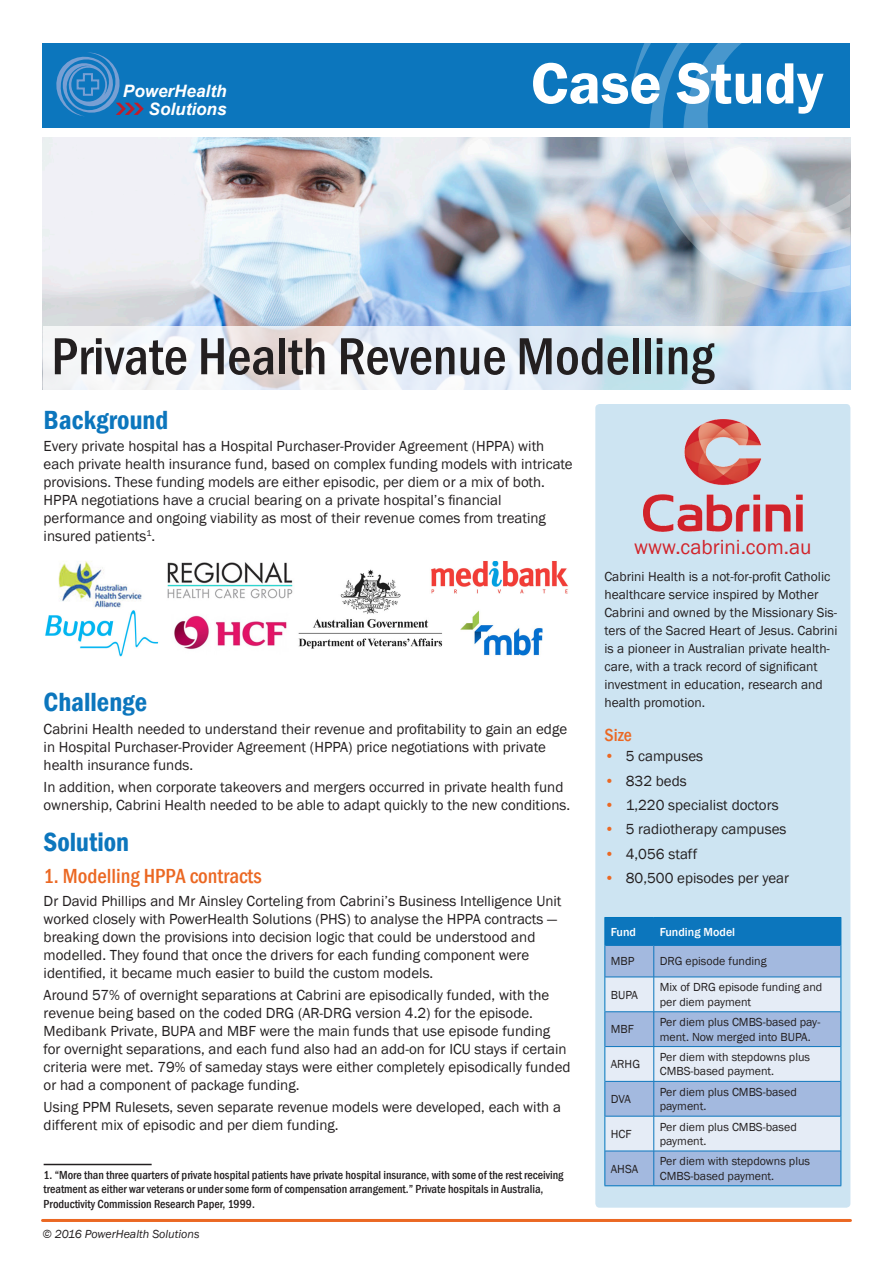
<style>
.page{position:relative;width:893px;height:1263px;background:#fff}
.page>*{position:absolute;margin:0;border:0;box-sizing:border-box;transform-origin:0 0}
.t1{font:600 60px "Franklin Gothic";color:#fff}
.Header_-_Title{font:500 condensed 54px "Franklin Gothic";color:#231f20}
.Heading_1{font:600 condensed 27px "Franklin Gothic";color:#0c76bd}
.Heading_2{font:500 condensed 21px "Franklin Gothic";color:#eb6823}
.t2{font:21px "Franklin Gothic";color:#d1232a}
.t3{font:500 condensed 18px "Franklin Gothic";color:#eb6823}
.t4{font:italic 700 17.1px/17.4px "Arial";color:#fff;text-align:right}
.t5{font:15px/18px "Franklin Gothic";color:#231f20}
.t6{font:13.5px/18px "Franklin Gothic";color:#231f20}
.Table_Text{font:12px/14.4px "Franklin Gothic";color:#231f20}
.Footnote{font:500 condensed 12px/14.4px "Franklin Gothic";color:#231f20}
.t7{font:italic 12px "Franklin Gothic";color:#231f20}
.Table_Header{font:500 12px "Franklin Gothic";color:#fff}
.s1{color:#eb6823}
</style>
<div class="page">
<div style="left:43px;top:43px;width:807px;height:84px;background:#0c76bd"></div>
<hr style="left:43px;top:1219px;width:807px;height:3px;background:#eb6823">
<div style="left:595px;top:404px;width:255px;height:804px;background:#cde4f2;border-radius:4px"></div>
<svg style="left:56px;top:52px;width:88px;height:65px"></svg>
<img style="left:43px;top:138px;width:808px;height:251px">
<hr style="left:44px;top:1164px;width:108px;height:1px;background:#231f20">
<svg style="left:44px;top:326px;width:807px;height:63px"></svg>
<svg style="left:629px;top:43px;width:221px;height:250px"></svg>
<div style="left:605px;top:946px;width:235px;height:239px;background:#a3b9df"></div>
<svg style="left:605px;top:978px;width:235px;height:173px;background:#c6d5eb"></svg>
<hr style="left:653px;top:946px;width:1px;height:31px;background:#0c76bd">
<hr style="left:605px;top:977px;width:49px;height:1px;background:#0c76bd">
<hr style="left:654px;top:977px;width:186px;height:1px;background:#0c76bd">
<hr style="left:653px;top:977px;width:1px;height:34px;background:#0c76bd">
<hr style="left:605px;top:1011px;width:49px;height:1px;background:#0c76bd">
<hr style="left:654px;top:1011px;width:186px;height:1px;background:#0c76bd">
<hr style="left:653px;top:1012px;width:1px;height:34px;background:#0c76bd">
<hr style="left:605px;top:1046px;width:49px;height:1px;background:#0c76bd">
<hr style="left:654px;top:1046px;width:186px;height:1px;background:#0c76bd">
<hr style="left:653px;top:1047px;width:1px;height:34px;background:#0c76bd">
<hr style="left:605px;top:1081px;width:49px;height:1px;background:#0c76bd">
<hr style="left:654px;top:1081px;width:186px;height:1px;background:#0c76bd">
<hr style="left:653px;top:1081px;width:1px;height:35px;background:#0c76bd">
<hr style="left:605px;top:1116px;width:49px;height:1px;background:#0c76bd">
<hr style="left:654px;top:1116px;width:186px;height:1px;background:#0c76bd">
<hr style="left:653px;top:1116px;width:1px;height:35px;background:#0c76bd">
<hr style="left:605px;top:1151px;width:49px;height:1px;background:#0c76bd">
<hr style="left:654px;top:1151px;width:186px;height:1px;background:#0c76bd">
<hr style="left:653px;top:1151px;width:1px;height:34px;background:#0c76bd">
<hr style="left:604px;top:945px;width:1px;height:32px;background:#0075bd">
<hr style="left:840px;top:945px;width:1px;height:32px;background:#0075bd">
<hr style="left:604px;top:977px;width:1px;height:35px;background:#0075bd">
<hr style="left:840px;top:977px;width:1px;height:35px;background:#0075bd">
<hr style="left:604px;top:1012px;width:1px;height:34px;background:#0075bd">
<hr style="left:840px;top:1012px;width:1px;height:34px;background:#0075bd">
<hr style="left:604px;top:1046px;width:1px;height:35px;background:#0075bd">
<hr style="left:840px;top:1046px;width:1px;height:35px;background:#0075bd">
<hr style="left:604px;top:1081px;width:1px;height:35px;background:#0075bd">
<hr style="left:840px;top:1081px;width:1px;height:35px;background:#0075bd">
<hr style="left:604px;top:1116px;width:1px;height:35px;background:#0075bd">
<hr style="left:840px;top:1116px;width:1px;height:35px;background:#0075bd">
<hr style="left:604px;top:1151px;width:1px;height:34px;background:#0075bd">
<hr style="left:840px;top:1151px;width:1px;height:34px;background:#0075bd">
<hr style="left:604px;top:1185px;width:50px;height:1px;background:#0075bd">
<hr style="left:654px;top:1185px;width:187px;height:1px;background:#0075bd">
<div style="left:604px;top:917px;width:237px;height:28px;background:#0c76bd"></div>
<hr style="left:605px;top:944px;width:49px;height:2px;background:#0c76bd">
<hr style="left:654px;top:944px;width:186px;height:2px;background:#0c76bd">
<img style="left:45px;top:561px;width:523px;height:96px">
<img style="left:643px;top:420px;width:160px;height:111px">
<p class="t4" style="left:123px;top:83px;width:105px">PowerHealth<br>Solutions</p>
<h1 class="t1" style="left:531px;top:46px;width:294px">Case Study</h1>
<p class="Header_-_Title" style="left:51px;top:321px;width:664px">Private Health Revenue Modelling</p>
<p class="Heading_1" style="left:44px;top:401px;width:126px">Background</p>
<p class="t5" style="left:44px;top:437px;width:531px">Every private hospital has a Hospital Purchaser-Provider Agreement (HPPA) with each private health insurance fund, based on complex funding models with intricate provisions. These funding models are either episodic, per diem or a mix of both.<br>HPPA negotiations have a crucial bearing on a private hospital’s financial performance and ongoing viability as most of their revenue comes from treating insured patients<sup>1</sup>.</p>
<p class="Heading_1" style="left:44px;top:684px;width:105px">Challenge</p>
<p class="t5" style="left:44px;top:720px;width:525px">Cabrini Health needed to understand their revenue and profitability to gain an edge in Hospital Purchaser-Provider Agreement (HPPA) price negotiations with private health insurance funds.</p>
<p class="t5" style="left:44px;top:778px;width:528px">In addition, when corporate takeovers and mergers occurred in private health fund ownership, Cabrini Health needed to be able to adapt quickly to the new conditions.</p>
<p class="Heading_1" style="left:44px;top:824px;width:87px">Solution</p>
<p class="Heading_2" style="left:44px;top:862px;width:219px">1. Modelling HPPA contracts</p>
<p class="t5" style="left:44px;top:892px;width:519px">Dr David Phillips and Mr Ainsley Corteling from Cabrini’s Business Intelligence Unit worked closely with PowerHealth Solutions (PHS) to analyse the HPPA contracts ― breaking down the provisions into decision logic that could be understood and modelled. They found that once the drivers for each funding component were identified, it became much easier to build the custom models.</p>
<p class="t5" style="left:44px;top:986px;width:528px">Around 57% of overnight separations at Cabrini are episodically funded, with the revenue being based on the coded DRG (AR-DRG version 4.2) for the episode.<br>Medibank Private, BUPA and MBF were the main funds that use episode funding for overnight separations, and each fund also had an add-on for ICU stays if certain criteria were met. 79% of sameday stays were either completely episodically funded or had a component of package funding.</p>
<p class="t5" style="left:44px;top:1098px;width:519px">Using PPM Rulesets, seven separate revenue models were developed, each with a different mix of episodic and per diem funding.</p>
<p class="Footnote" style="left:44px;top:1167px;width:521px">1. “More than three quarters of private hospital patients have private hospital insurance, with some of the rest receiving treatment as either war veterans or under some form of compensation arrangement.” Private hospitals in Australia,<br>Productivity Commission Research Paper, 1999.</p>
<p class="t7" style="left:43px;top:1226px;width:159px">© 2016 PowerHealth Solutions</p>
<p class="t2" style="left:634px;top:534px;width:179px">www.cabrini.com.au</p>
<p class="t6" style="left:604px;top:568px;width:235px">Cabrini Health is a not-for-profit Catholic healthcare service inspired by Mother Cabrini and owned by the Missionary Sis&shy;ters of the Sacred Heart of Jesus. Cabrini is a pioneer in Australian private health&shy;care, with a track record of significant investment in education, research and health promotion.</p>
<p class="t3" style="left:604px;top:723px;width:29px">Size</p>
<p class="t5" style="left:604px;top:747px;width:100px"><span class="s1">•</span> 5 campuses</p>
<p class="t5" style="left:604px;top:772px;width:84px"><span class="s1">•</span> 832 beds</p>
<p class="t5" style="left:604px;top:796px;width:176px"><span class="s1">•</span> 1,220 specialist doctors</p>
<p class="t5" style="left:604px;top:821px;width:183px"><span class="s1">•</span> 5 radiotherapy campuses</p>
<p class="t5" style="left:604px;top:845px;width:94px"><span class="s1">•</span> 4,056 staff</p>
<p class="t5" style="left:604px;top:869px;width:186px"><span class="s1">•</span> 80,500 episodes per year</p>
<p class="Table_Header" style="left:611px;top:924px;width:27px">Fund</p>
<p class="Table_Header" style="left:660px;top:924px;width:77px">Funding Model</p>
<p class="Table_Text" style="left:611px;top:954px;width:25px">MBP</p>
<p class="Table_Text" style="left:660px;top:954px;width:108px">DRG episode funding</p>
<p class="Table_Text" style="left:611px;top:988px;width:29px">BUPA</p>
<p class="Table_Text" style="left:660px;top:980px;width:164px">Mix of DRG episode funding and per diem payment</p>
<p class="Table_Text" style="left:611px;top:1022px;width:25px">MBF</p>
<p class="Table_Text" style="left:660px;top:1015px;width:162px">Per diem plus CMBS-based pay&shy;ment. Now merged into BUPA.</p>
<p class="Table_Text" style="left:611px;top:1057px;width:31px">ARHG</p>
<p class="Table_Text" style="left:660px;top:1050px;width:152px">Per diem with stepdowns plus<br>CMBS-based payment.</p>
<p class="Table_Text" style="left:611px;top:1092px;width:21px">DVA</p>
<p class="Table_Text" style="left:660px;top:1085px;width:139px">Per diem plus CMBS-based payment.</p>
<p class="Table_Text" style="left:611px;top:1127px;width:22px">HCF</p>
<p class="Table_Text" style="left:660px;top:1120px;width:139px">Per diem plus CMBS-based payment.</p>
<p class="Table_Text" style="left:611px;top:1162px;width:29px">AHSA</p>
<p class="Table_Text" style="left:660px;top:1154px;width:152px">Per diem with stepdowns plus<br>CMBS-based payment.</p>
</div>
